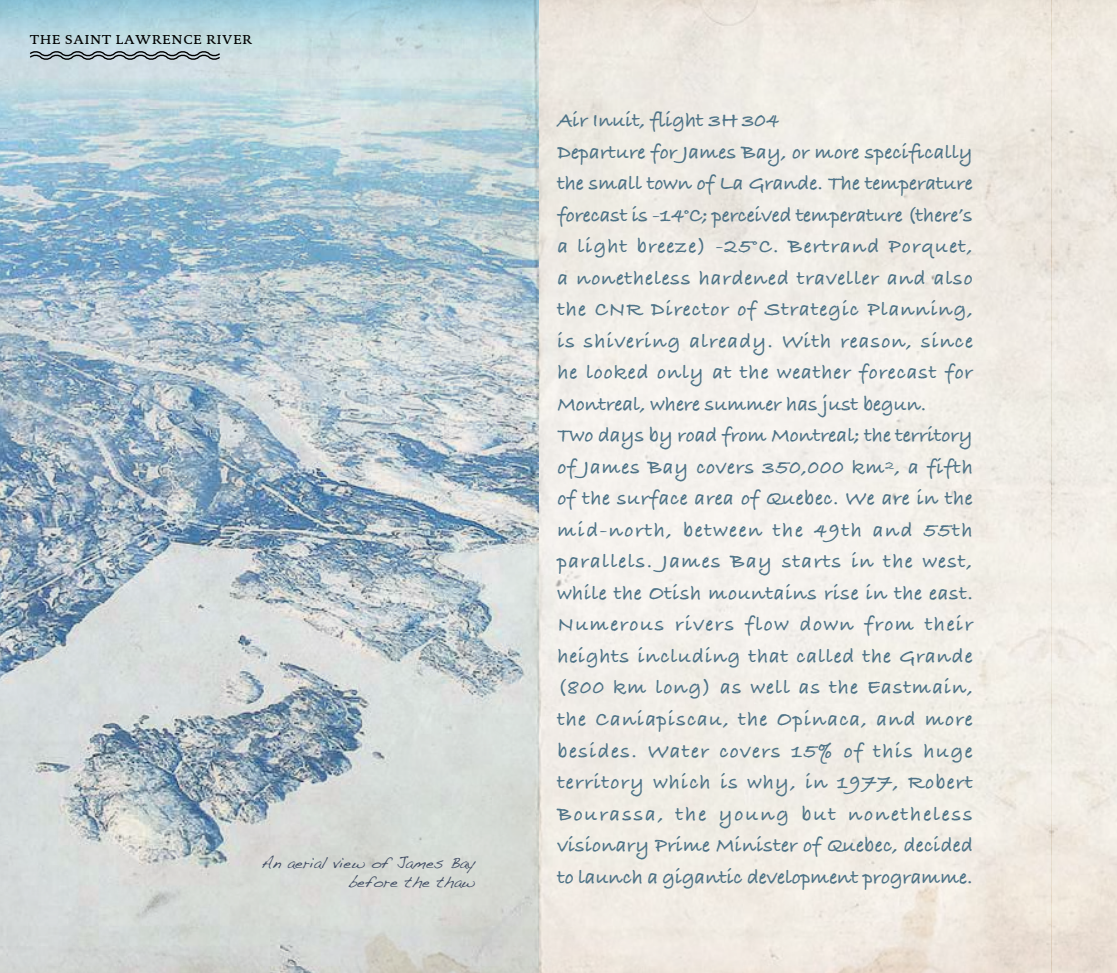
<style>
.page{position:relative;width:1117px;height:973px;background:#fff}
.page>*{position:absolute;margin:0;border:0;box-sizing:border-box;transform-origin:0 0}
.t1{font:700 21px/31.5px "Bradley Hand ITCTT";letter-spacing:.04em;color:#4e7387}
.t2{font:15.75px/18.9px "Handwriting Dakota";color:#424e65;text-align:right}
.t3{font:13.12px "Documenta Medium Small Caps";letter-spacing:.075em;color:#000}
</style>
<div class="page">
<img style="left:538px;top:0;width:578px;height:972px">
<img style="left:0;top:0;width:538px;height:972px">
<svg style="left:28px;top:49px;width:193px;height:13px;background:#9ca9af"></svg>
<p class="t3" style="left:30px;top:32px;width:223px">THE SAINT LAWRENCE RIVER</p>
<p class="t2" style="left:261px;top:853px;width:215px">An aerial view of James Bay before the thaw</p>
<p class="t1" style="left:557px;top:103px;width:417px">Air Inuit, flight 3H 304<br>Departure for James Bay, or more specifically the small town of La Grande. The temperature forecast is -14°C; perceived temperature (there’s a light breeze) -25°C. Bertrand Porquet, a nonetheless hardened traveller and also the CNR Director of Strategic Planning, is shivering already. With reason, since he looked only at the weather forecast for Montreal, where summer has just begun.<br>Two days by road from Montreal; the territory of James Bay covers 350,000 km², a fifth of the surface area of Quebec. We are in the mid-north, between the 49th and 55th parallels. James Bay starts in the west, while the Otish mountains rise in the east.<br>Numerous rivers flow down from their heights including that called the Grande (800 km long) as well as the Eastmain, the Caniapiscau, the Opinaca, and more besides. Water covers 15% of this huge territory which is why, in 1977, Robert Bourassa, the young but nonetheless visionary Prime Minister of Quebec, decided to launch a gigantic development programme.</p>
</div>
